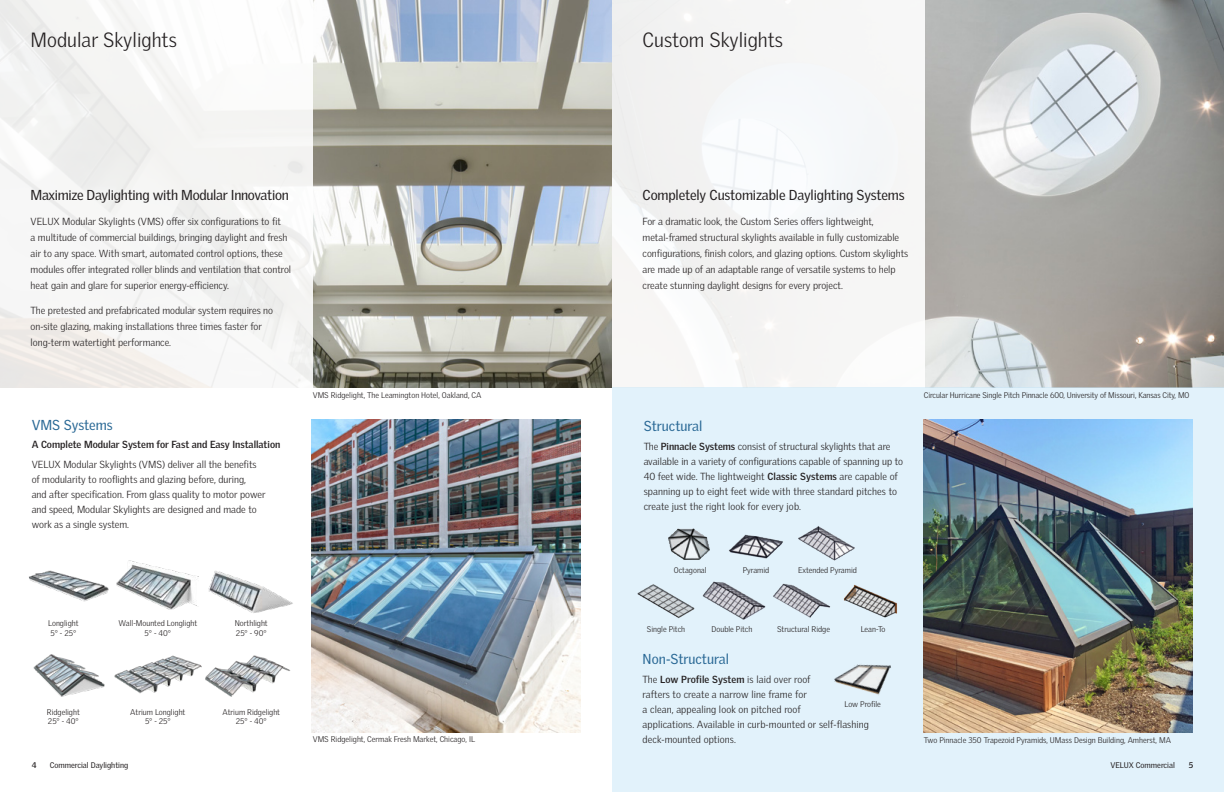
<style>
.page{position:relative;width:1224px;height:792px;background:#fff}
.page>*{position:absolute;margin:0;border:0;box-sizing:border-box;transform-origin:0 0}
.Section_Name{font:300 20px "Velux Gothic";color:#231f20}
.Section_Head{font:14px "Velux Gothic";letter-spacing:-.02em;color:#231f20}
.Product_Head{font:14px "Velux Gothic";color:#296895}
.Section_Body{font:300 10px/16px "Velux Gothic";color:#231f20}
.Product_Body{font:300 10px/15px "Velux Gothic";color:#231f20}
.Product_Subhead{font:700 10px "Velux Gothic";color:#231f20}
.Photo_Caption{font:300 8px "Velux Gothic";color:#231f20}
.System_Caption{font:300 8px/9.6px "Velux Gothic";color:#231f20}
.t1{font:8px "Velux Gothic";color:#231f20}
.t2{font:700 8px "Velux Gothic";color:#231f20}
.s1{font-weight:700}
</style>
<div class="page">
<img style="left:925px;top:0;width:299px;height:387px">
<div style="left:612px;top:0;width:313px;height:396px;background:#f6f6f5"></div>
<div style="left:612px;top:387px;width:612px;height:405px;background:#e2f2fb"></div>
<svg style="left:313px;top:0;width:299px;height:387px;background:#acaea9"></svg>
<div style="left:0;top:0;width:313px;height:387px;background:#f5f5f4"></div>
<img style="left:116px;top:560px;width:83px;height:50px">
<img style="left:33px;top:654px;width:72px;height:43px">
<img style="left:29px;top:570px;width:80px;height:32px">
<img style="left:208px;top:571px;width:85px;height:42px">
<img style="left:114px;top:655px;width:88px;height:39px">
<img style="left:205px;top:655px;width:86px;height:42px">
<img style="left:312px;top:419px;width:268px;height:313px">
<img style="left:924px;top:420px;width:268px;height:313px">
<img style="left:668px;top:528px;width:42px;height:32px">
<img style="left:729px;top:534px;width:55px;height:25px">
<img style="left:798px;top:526px;width:57px;height:35px">
<img style="left:637px;top:584px;width:58px;height:35px">
<img style="left:702px;top:581px;width:195px;height:39px">
<img style="left:834px;top:664px;width:57px;height:31px">
<p class="Section_Name" style="left:31px;top:28px;width:148px">Modular Skylights</p>
<p class="Section_Head" style="left:31px;top:186px;width:260px">Maximize Daylighting with Modular Innovation</p>
<p class="Section_Body" style="left:31px;top:213px;width:262px">VELUX Modular Skylights (VMS) offer six configurations to fit<br>a multitude of commercial buildings, bringing daylight and fresh air to any space. With smart, automated control options, these modules offer integrated roller blinds and ventilation that control heat gain and glare for superior energy-efficiency.</p>
<p class="Section_Body" style="left:31px;top:302px;width:244px">The pretested and prefabricated modular system requires no on-site glazing, making installations three times faster for long-term watertight performance.</p>
<p class="Product_Head" style="left:32px;top:416px;width:83px">VMS Systems</p>
<p class="Product_Subhead" style="left:32px;top:438px;width:250px">A Complete Modular System for Fast and Easy Installation</p>
<p class="Product_Body" style="left:32px;top:456px;width:235px">VELUX Modular Skylights (VMS) deliver all the benefits of modularity to rooflights and glazing before, during,<br>and after specification. From glass quality to motor power and speed, Modular Skylights are designed and made to work as a single system.</p>
<p class="Photo_Caption" style="left:313px;top:390px;width:170px">VMS Ridgelight, The Leamington Hotel, Oakland, CA</p>
<p class="System_Caption" style="left:48px;top:618px;width:32px">Longlight<br>5° - 25°</p>
<p class="System_Caption" style="left:47px;top:707px;width:34px">Ridgelight<br>25° - 40°</p>
<p class="System_Caption" style="left:118px;top:618px;width:80px;text-align:center">Wall-Mounted Longlight<br>5° - 40°</p>
<p class="System_Caption" style="left:235px;top:618px;width:35px">Northlight<br>25° - 90°</p>
<p class="System_Caption" style="left:130px;top:707px;width:57px;text-align:center">Atrium Longlight<br>5° - 25°</p>
<p class="System_Caption" style="left:222px;top:707px;width:59px;text-align:center">Atrium Ridgelight<br>25° - 40°</p>
<p class="Photo_Caption" style="left:313px;top:735px;width:164px">VMS Ridgelight, Cermak Fresh Market, Chicago, IL</p>
<p class="Section_Name" style="left:643px;top:28px;width:142px">Custom Skylights</p>
<p class="Section_Head" style="left:643px;top:186px;width:264px">Completely Customizable Daylighting Systems</p>
<p class="Section_Body" style="left:643px;top:213px;width:267px">For a dramatic look, the Custom Series offers lightweight, metal-framed structural skylights available in fully customizable configurations, finish colors, and glazing options. Custom skylights are made up of an adaptable range of versatile systems to help create stunning daylight designs for every project.</p>
<p class="Product_Head" style="left:644px;top:417px;width:60px">Structural</p>
<p class="Product_Body" style="left:644px;top:439px;width:261px">The <span class="s1">Pinnacle Systems</span> consist of structural skylights that are available in a variety of configurations capable of spanning up to 40 feet wide. The lightweight <span class="s1">Classic Systems</span> are capable of spanning up to eight feet wide with three standard pitches to create just the right look for every job.</p>
<p class="Photo_Caption" style="left:924px;top:390px;width:267px">Circular Hurricane Single Pitch Pinnacle 600, University of Missouri, Kansas City, MO</p>
<p class="System_Caption" style="left:674px;top:565px;width:34px">Octagonal</p>
<p class="System_Caption" style="left:743px;top:565px;width:28px">Pyramid</p>
<p class="System_Caption" style="left:798px;top:565px;width:60px">Extended Pyramid</p>
<p class="System_Caption" style="left:647px;top:624px;width:40px">Single Pitch</p>
<p class="System_Caption" style="left:712px;top:624px;width:42px">Double Pitch</p>
<p class="System_Caption" style="left:777px;top:624px;width:54px">Structural Ridge</p>
<p class="System_Caption" style="left:861px;top:624px;width:26px">Lean-To</p>
<p class="Product_Head" style="left:643px;top:650px;width:88px">Non-Structural</p>
<p class="Product_Body" style="left:643px;top:672px;width:228px">The <span class="s1">Low Profile System</span> is laid over roof<br>rafters to create a narrow line frame for<br>a clean, appealing look on pitched roof<br>applications. Available in curb-mounted or self-flashing deck-mounted options.</p>
<p class="System_Caption" style="left:844px;top:700px;width:38px">Low Profile</p>
<p class="Photo_Caption" style="left:924px;top:736px;width:249px">Two Pinnacle 350 Trapezoid Pyramids, UMass Design Building, Amherst, MA</p>
<p class="t2" style="left:32px;top:760px;width:6px">4</p>
<p class="t1" style="left:50px;top:760px;width:80px">Commercial Daylighting</p>
<p class="t1" style="left:1110px;top:760px;width:66px">VELUX Commercial</p>
<p class="t2" style="left:1189px;top:760px;width:6px">5</p>
</div>
